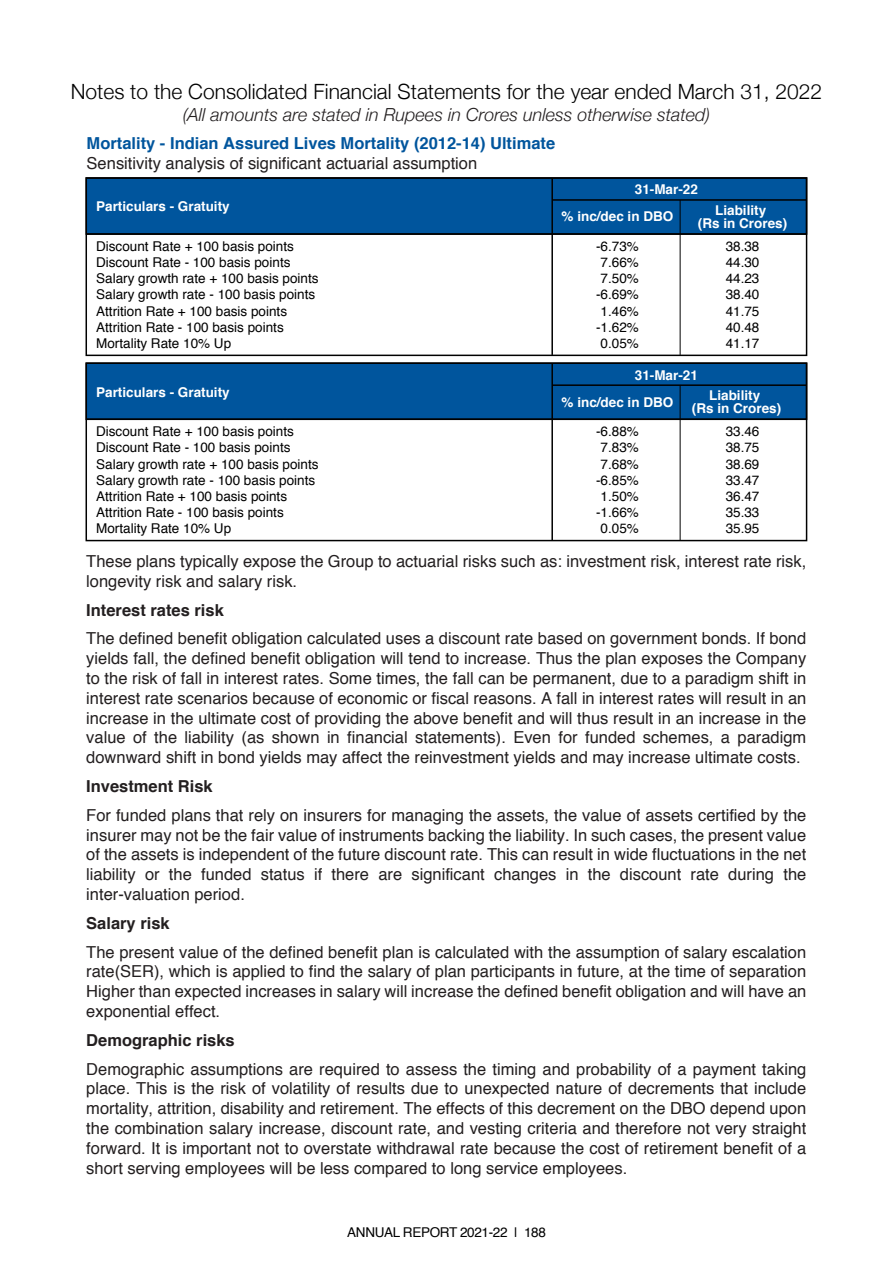
<style>
.page{position:relative;width:893px;height:1263px;background:#fff}
.page>*{position:absolute;margin:0;border:0;box-sizing:border-box;transform-origin:0 0}
.t1{font:300 21px "Helvetica Neue";color:#000}
.t2{font:italic 300 18px "Helvetica Neue";color:#231f20}
.t3{font:16.5px/19.8px "Helvetica";color:#231f20;text-align:justify}
.t4{font:700 16.5px "Helvetica";color:#231f20}
.t5{font:700 16.5px "Helvetica";color:#00559d}
.t6{font:13.5px/16.2px "Helvetica";color:#000}
.t7{font:700 13.5px/13.5px "Helvetica";color:#fff;text-align:center}
.t8{font:13.5px "Helvetica";letter-spacing:-.025em;color:#000}
</style>
<div class="page">
<div style="left:86px;top:177px;width:721px;height:58px;background:#00559d"></div>
<hr style="left:86px;top:233px;width:721px;height:2px;background:#000">
<div style="left:86px;top:177px;width:721px;height:179px;border:2px solid #000"></div>
<hr style="left:680px;top:200px;width:1px;height:155px;background:#000">
<hr style="left:552px;top:199px;width:255px;height:2px;background:#000">
<hr style="left:551px;top:178px;width:2px;height:177px;background:#000">
<div style="left:86px;top:362px;width:721px;height:58px;background:#00559d"></div>
<hr style="left:86px;top:418px;width:721px;height:2px;background:#000">
<div style="left:86px;top:362px;width:721px;height:179px;border:2px solid #000"></div>
<hr style="left:680px;top:385px;width:1px;height:155px;background:#000">
<hr style="left:552px;top:384px;width:255px;height:2px;background:#000">
<hr style="left:551px;top:364px;width:2px;height:176px;background:#000">
<p class="t1" style="left:71px;top:75px;width:753px">Notes to the Consolidated Financial Statements for the year ended March 31, 2022</p>
<p class="t2" style="left:183px;top:100px;width:529px">(All amounts are stated in Rupees in Crores unless otherwise stated)</p>
<p class="t5" style="left:87px;top:130px;width:470px">Mortality - Indian Assured Lives Mortality (2012-14) Ultimate</p>
<p class="t3" style="left:87px;top:154px;width:392px">Sensitivity analysis of significant actuarial assumption</p>
<p class="t7" style="left:96px;top:200px;width:135px">Particulars - Gratuity</p>
<p class="t6" style="left:96px;top:238px;width:224px">Discount Rate + 100 basis points<br>Discount Rate - 100 basis points<br>Salary growth rate + 100 basis points<br>Salary growth rate - 100 basis points<br>Attrition Rate + 100 basis points<br>Attrition Rate - 100 basis points<br>Mortality Rate 10% Up</p>
<p class="t6" style="left:596px;top:238px;width:44px;text-align:center">-6.73%<br>7.66%<br>7.50% -6.69%<br>1.46% -1.62%<br>0.05%</p>
<p class="t6" style="left:726px;top:238px;width:35px;text-align:justify">38.38<br>44.30<br>44.23<br>38.40<br>41.75<br>40.48<br>41.17</p>
<p class="t7" style="left:635px;top:183px;width:65px">31-Mar-22</p>
<p class="t7" style="left:562px;top:210px;width:113px">% inc/dec in DBO</p>
<p class="t7" style="left:698px;top:203px;width:91px">Liability<br>(Rs in Crores)</p>
<p class="t7" style="left:635px;top:368px;width:65px">31-Mar-21</p>
<p class="t7" style="left:96px;top:385px;width:135px">Particulars - Gratuity</p>
<p class="t6" style="left:96px;top:424px;width:224px">Discount Rate + 100 basis points<br>Discount Rate - 100 basis points<br>Salary growth rate + 100 basis points<br>Salary growth rate - 100 basis points<br>Attrition Rate + 100 basis points<br>Attrition Rate - 100 basis points<br>Mortality Rate 10% Up</p>
<p class="t6" style="left:596px;top:424px;width:44px;text-align:center">-6.88%<br>7.83%<br>7.68% -6.85%<br>1.50% -1.66%<br>0.05%</p>
<p class="t6" style="left:726px;top:424px;width:35px;text-align:justify">33.46<br>38.75<br>38.69<br>33.47<br>36.47<br>35.33<br>35.95</p>
<p class="t7" style="left:562px;top:395px;width:113px">% inc/dec in DBO</p>
<p class="t7" style="left:692px;top:389px;width:91px">Liability<br>(Rs in Crores)</p>
<p class="t3" style="left:86px;top:552px;width:722px">These plans typically expose the Group to actuarial risks such as: investment risk, interest rate risk, longevity risk and salary risk.</p>
<p class="t4" style="left:86px;top:596px;width:139px">Interest rates risk</p>
<p class="t3" style="left:86px;top:629px;width:722px">The defined benefit obligation calculated uses a discount rate based on government bonds. If bond yields fall, the defined benefit obligation will tend to increase. Thus the plan exposes the Company to the risk of fall in interest rates. Some times, the fall can be permanent, due to a paradigm shift in interest rate scenarios because of economic or fiscal reasons. A fall in interest rates will result in an increase in the ultimate cost of providing the above benefit and will thus result in an increase in the value of the liability (as shown in financial statements). Even for funded schemes, a paradigm downward shift in bond yields may affect the reinvestment yields and may increase ultimate costs.</p>
<p class="t4" style="left:86px;top:773px;width:128px">Investment Risk</p>
<p class="t3" style="left:86px;top:805px;width:722px">For funded plans that rely on insurers for managing the assets, the value of assets certified by the insurer may not be the fair value of instruments backing the liability. In such cases, the present value of the assets is independent of the future discount rate. This can result in wide fluctuations in the net liability or the funded status if there are significant changes in the discount rate during the inter-valuation period.</p>
<p class="t4" style="left:86px;top:909px;width:85px">Salary risk</p>
<p class="t3" style="left:86px;top:942px;width:722px">The present value of the defined benefit plan is calculated with the assumption of salary escalation rate(SER), which is applied to find the salary of plan participants in future, at the time of separation Higher than expected increases in salary will increase the defined benefit obligation and will have an exponential effect.</p>
<p class="t4" style="left:86px;top:1026px;width:150px">Demographic risks</p>
<p class="t3" style="left:86px;top:1059px;width:722px">Demographic assumptions are required to assess the timing and probability of a payment taking place. This is the risk of volatility of results due to unexpected nature of decrements that include mortality, attrition, disability and retirement. The effects of this decrement on the DBO depend upon the combination salary increase, discount rate, and vesting criteria and therefore not very straight forward. It is important not to overstate withdrawal rate because the cost of retirement benefit of a short serving employees will be less compared to long service employees.</p>
<p class="t8" style="left:347px;top:1222px;width:200px">ANNUAL REPORT 2021-22 | 188</p>
</div>
